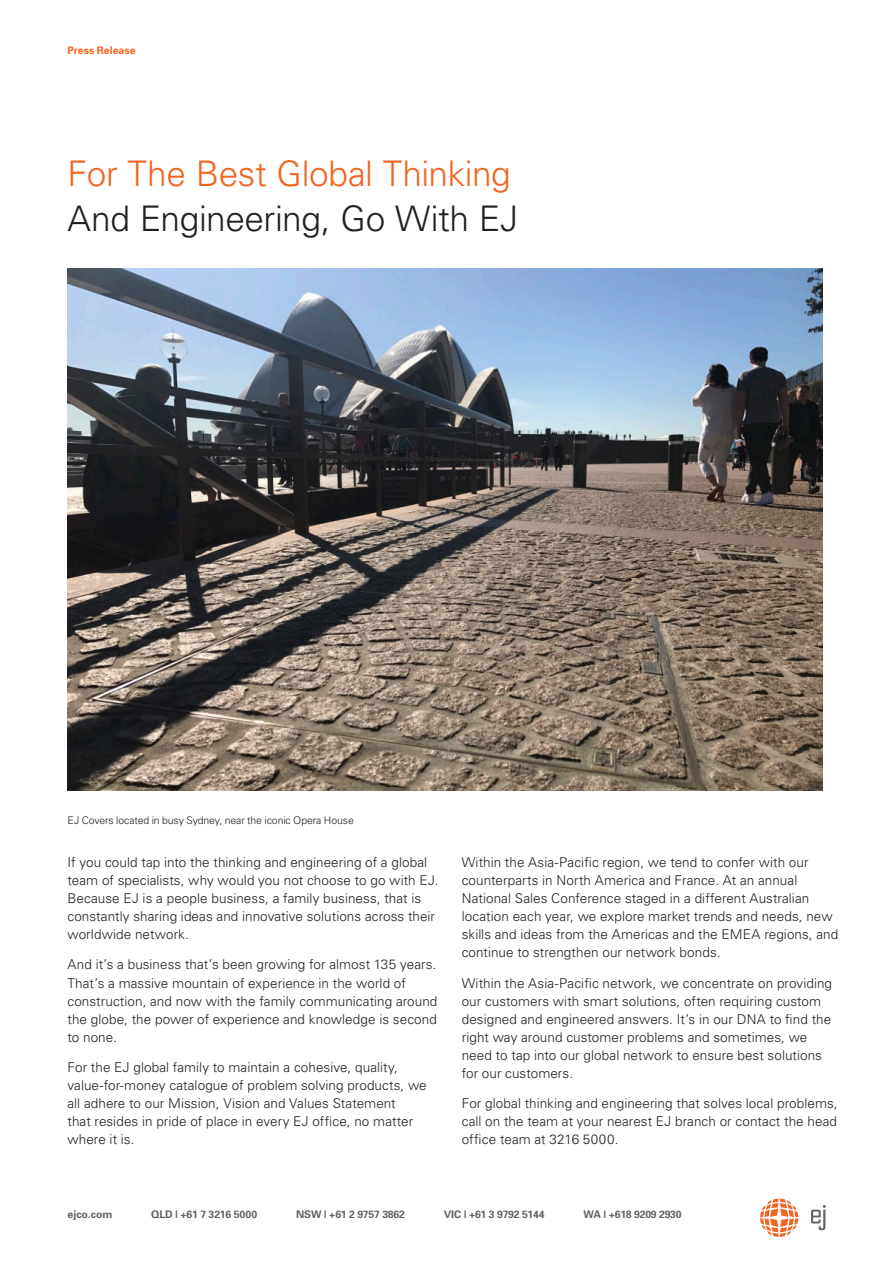
<style>
.page{position:relative;width:893px;height:1263px;background:#fff}
.page>*{position:absolute;margin:0;border:0;box-sizing:border-box;transform-origin:0 0}
.Intro_Text_1_-_Light{font:300 35.25px "Univers";letter-spacing:-.01em;color:#f36421}
.Intro_Text_1_-_Light-2{font:300 35.25px "Univers";letter-spacing:-.01em;color:#231f20}
.Intro_Text_1_-_Light-3{font:300 13.5px/18px "Univers";letter-spacing:.005em;color:#231f20}
.t1{font:700 10.5px "Univers";letter-spacing:-.025em;color:#636366}
.Caption_-_Light_7pt{font:300 10.5px "Univers";letter-spacing:-.01em;color:#231f20}
.t2{font:700 10.5px "Univers";color:#636366}
.t3{font:700 10.5px "Univers";letter-spacing:.005em;color:#f36421}
</style>
<div class="page">
<svg style="left:811px;top:1205px;width:15px;height:25px"></svg>
<svg style="left:760px;top:1198px;width:38px;height:39px"></svg>
<img style="left:68px;top:269px;width:754px;height:522px">
<p class="t3" style="left:68px;top:44px;width:70px">Press Release</p>
<p class="Intro_Text_1_-_Light" style="left:68px;top:152px;width:445px">For The Best Global Thinking</p>
<p class="Intro_Text_1_-_Light-2" style="left:68px;top:197px;width:452px">And Engineering, Go With EJ</p>
<p class="Caption_-_Light_7pt" style="left:68px;top:814px;width:288px">EJ Covers located in busy Sydney, near the iconic Opera House</p>
<p class="Intro_Text_1_-_Light-3" style="left:68px;top:852px;width:373px">If you could tap into the thinking and engineering of a global team of specialists, why would you not choose to go with EJ.<br>Because EJ is a people business, a family business, that is constantly sharing ideas and innovative solutions across their worldwide network.</p>
<p class="Intro_Text_1_-_Light-3" style="left:68px;top:955px;width:371px">And it’s a business that’s been growing for almost 135 years.<br>That’s a massive mountain of experience in the world of construction, and now with the family communicating around the globe, the power of experience and knowledge is second to none.</p>
<p class="Intro_Text_1_-_Light-3" style="left:68px;top:1058px;width:361px">For the EJ global family to maintain a cohesive, quality, value-for-money catalogue of problem solving products, we all adhere to our Mission, Vision and Values Statement<br>that resides in pride of place in every EJ office, no matter where it is.</p>
<p class="Intro_Text_1_-_Light-3" style="left:462px;top:852px;width:378px">Within the Asia-Pacific region, we tend to confer with our counterparts in North America and France. At an annual National Sales Conference staged in a different Australian location each year, we explore market trends and needs, new skills and ideas from the Americas and the EMEA regions, and continue to strengthen our network bonds.</p>
<p class="Intro_Text_1_-_Light-3" style="left:462px;top:973px;width:372px">Within the Asia-Pacific network, we concentrate on providing our customers with smart solutions, often requiring custom designed and engineered answers. It’s in our DNA to find the right way around customer problems and sometimes, we need to tap into our global network to ensure best solutions for our customers.</p>
<p class="Intro_Text_1_-_Light-3" style="left:462px;top:1094px;width:377px;text-align:justify">For global thinking and engineering that solves local problems, call on the team at your nearest EJ branch or contact the head office team at 3216 5000.</p>
<p class="t1" style="left:68px;top:1207px;width:46px">ejco.com</p>
<p class="t2" style="left:151px;top:1207px;width:108px">QLD | +61 7 3216 5000</p>
<p class="t1" style="left:296px;top:1207px;width:110px">NSW | +61 2 9757 3862</p>
<p class="t1" style="left:444px;top:1207px;width:102px">VIC | +61 3 9792 5144</p>
<p class="t1" style="left:583px;top:1207px;width:100px">WA | +618 9209 2930</p>
</div>
